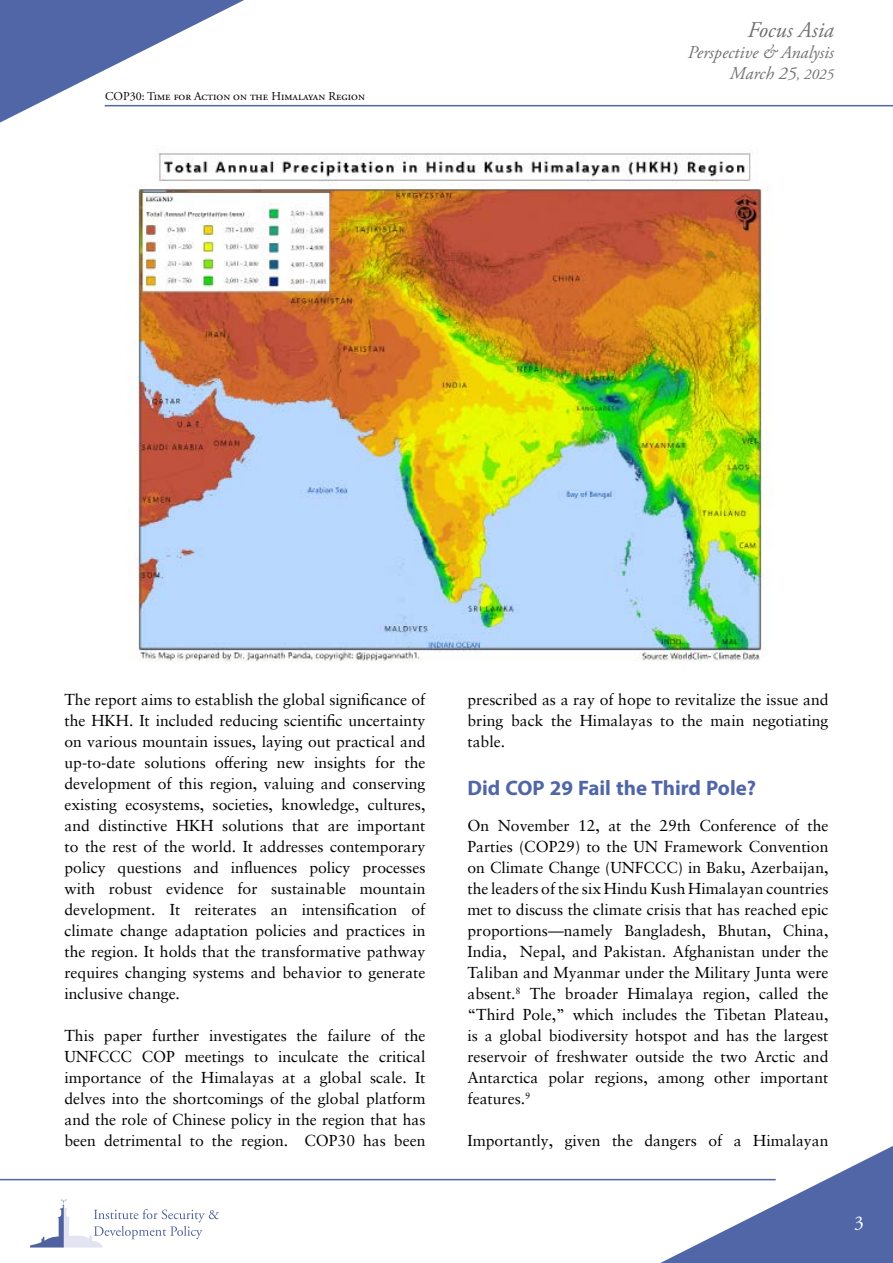
<style>
.page{position:relative;width:893px;height:1263px;background:#fff}
.page>*{position:absolute;margin:0;border:0;box-sizing:border-box;transform-origin:0 0}
.t1{font:italic 22.5px "Adobe Garamond Pro";color:#707172}
.t2{font:700 21px "Myriad Pro";color:#5166a6}
.t3{font:19.5px "Adobe Garamond Pro";color:#fff}
.t4{font:italic 18px/21px "Adobe Garamond Pro";color:#707172;text-align:right}
.t5{font:15.75px/21px "Sabon";color:#000;text-align:justify}
.t6{font:12px "Adobe Garamond Pro";color:#000}
.s1{font-size:15px}
</style>
<div class="page">
<hr style="left:105px;top:105px;width:788px;height:1px;background:#5166a6">
<svg style="left:0;top:0;width:274px;height:123px"></svg>
<svg style="left:630px;top:1146px;width:263px;height:117px"></svg>
<hr style="left:0;top:1179px;width:776px;height:1px;background:#5166a6">
<svg style="left:30px;top:1199px;width:189px;height:48px"></svg>
<img style="left:127px;top:152px;width:642px;height:510px">
<p class="t6" style="left:105px;top:89px;width:261px">COP30: Time for Action on the Himalayan Region</p>
<h1 class="t1" style="left:747px;top:16px;width:88px">Focus Asia</h1>
<p class="t4" style="left:688px;top:42px;width:148px">Perspective &amp; Analysis<br>March 25<span class="s1">, 2025</span></p>
<p class="t5" style="left:64px;top:689px;width:362px">The report aims to establish the global significance of the HKH. It included reducing scientific uncertainty on various mountain issues, laying out practical and up-to-date solutions offering new insights for the development of this region, valuing and conserving existing ecosystems, societies, knowledge, cultures, and distinctive HKH solutions that are important to the rest of the world. It addresses contemporary policy questions and influences policy processes with robust evidence for sustainable mountain development. It reiterates an intensification of climate change adaptation policies and practices in the region. It holds that the transformative pathway requires changing systems and behavior to generate inclusive change.</p>
<p class="t5" style="left:64px;top:1025px;width:362px">This paper further investigates the failure of the UNFCCC COP meetings to inculcate the critical importance of the Himalayas at a global scale. It delves into the shortcomings of the global platform and the role of Chinese policy in the region that has been detrimental to the region. COP30 has been</p>
<p class="t5" style="left:467px;top:689px;width:363px">prescribed as a ray of hope to revitalize the issue and bring back the Himalayas to the main negotiating table.</p>
<h2 class="t2" style="left:467px;top:774px;width:290px">Did COP 29 Fail the Third Pole?</h2>
<p class="t5" style="left:467px;top:815px;width:362px">On November 12, at the 29th Conference of the Parties (COP29) to the UN Framework Convention on Climate Change (UNFCCC) in Baku, Azerbaijan, the leaders of the six Hindu Kush Himalayan countries met to discuss the climate crisis that has reached epic proportions—namely Bangladesh, Bhutan, China, India, Nepal, and Pakistan. Afghanistan under the Taliban and Myanmar under the Military Junta were absent.<sup>8</sup> The broader Himalaya region, called the “Third Pole,” which includes the Tibetan Plateau, is a global biodiversity hotspot and has the largest reservoir of freshwater outside the two Arctic and Antarctica polar regions, among other important features.<sup>9</sup></p>
<p class="t5" style="left:467px;top:1130px;width:362px">Importantly, given the dangers of a Himalayan</p>
<p class="t3" style="left:854px;top:1211px;width:11px">3</p>
</div>
